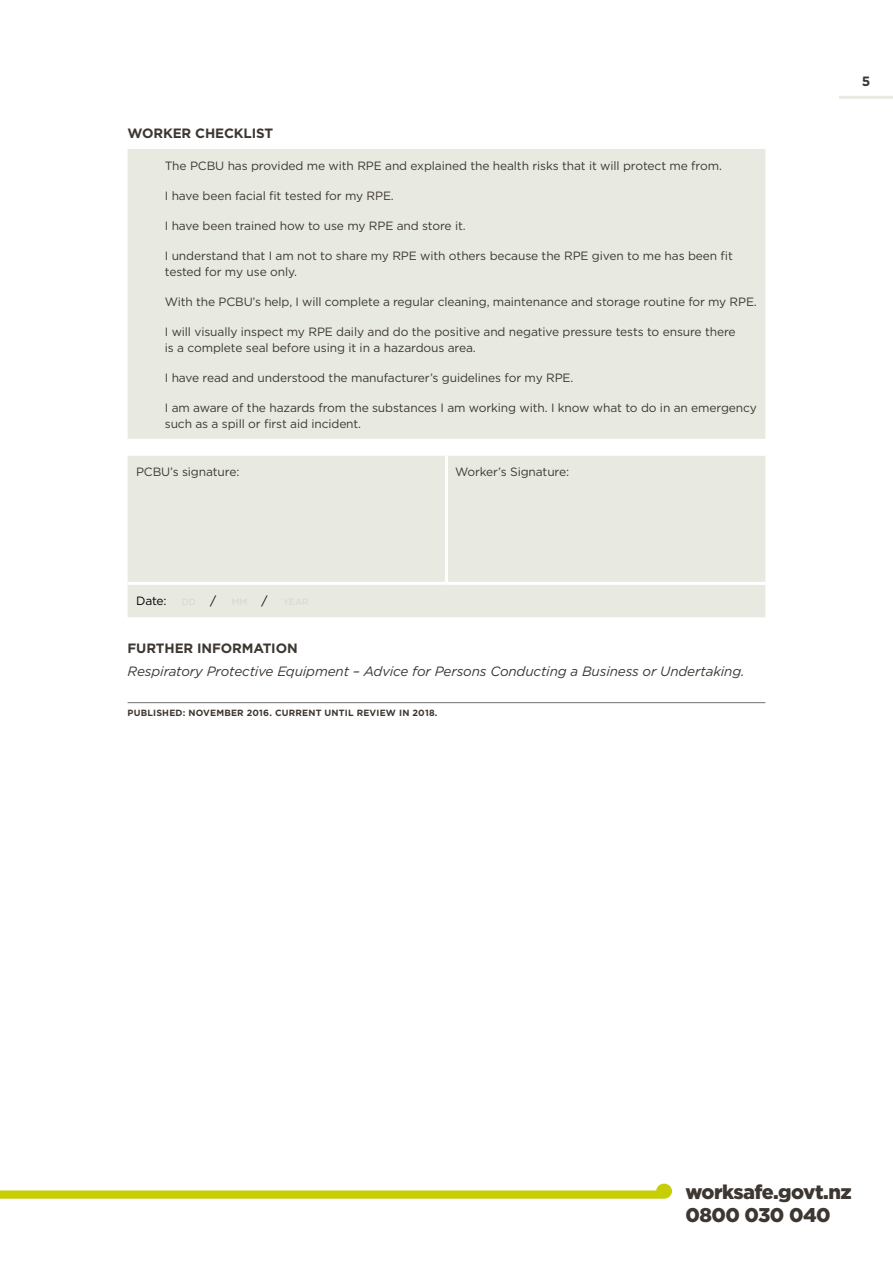
<style>
.page{position:relative;width:893px;height:1263px;background:#fff}
.page>*{position:absolute;margin:0;border:0;box-sizing:border-box;transform-origin:0 0}
.t1{font:900 19.95px/23px "Gotham";letter-spacing:-.025em;color:#3d3732}
.t2{font:italic 13.5px "Gotham";letter-spacing:-.01em;color:#3d3732}
.t3{font:700 13.5px "Gotham";letter-spacing:-.01em;color:#3d3732}
.t4{font:12px/16.5px "Gotham";letter-spacing:-.01em;color:#3d3732}
.t5{font:12px "Gotham";color:#000}
.t6{font:700 9px "Gotham";letter-spacing:.02em;color:#3d3732}
</style>
<div class="page">
<div style="left:656px;top:1183px;width:16px;height:16px;background:#c7ce05;border-radius:8px"></div>
<hr style="left:128px;top:702px;width:637px;height:1px;background:#75726f">
<div style="left:128px;top:149px;width:637px;height:290px;background:#e8eae2"></div>
<div style="left:128px;top:456px;width:637px;height:161px;background:#e8eae2"></div>
<hr style="left:445px;top:456px;width:3px;height:126px;background:#fff">
<hr style="left:128px;top:582px;width:318px;height:3px;background:#fff">
<hr style="left:446px;top:582px;width:319px;height:3px;background:#fff">
<hr style="left:839px;top:96px;width:54px;height:3px;background:#e8eae2">
<p class="t3" style="left:128px;top:125px;width:147px">WORKER CHECKLIST</p>
<p class="t4" style="left:165px;top:157px;width:559px">The PCBU has provided me with RPE and explained the health risks that it will protect me from.</p>
<p class="t4" style="left:165px;top:187px;width:231px">I have been facial fit tested for my RPE.</p>
<p class="t4" style="left:165px;top:217px;width:302px">I have been trained how to use my RPE and store it.</p>
<p class="t4" style="left:165px;top:247px;width:569px">I understand that I am not to share my RPE with others because the RPE given to me has been fit tested for my use only.</p>
<p class="t4" style="left:165px;top:293px;width:594px">With the PCBU’s help, I will complete a regular cleaning, maintenance and storage routine for my RPE.</p>
<p class="t4" style="left:165px;top:323px;width:572px">I will visually inspect my RPE daily and do the positive and negative pressure tests to ensure there is a complete seal before using it in a hazardous area.</p>
<p class="t4" style="left:165px;top:369px;width:410px">I have read and understood the manufacturer’s guidelines for my RPE.</p>
<p class="t4" style="left:165px;top:399px;width:594px">I am aware of the hazards from the substances I am working with. I know what to do in an emergency such as a spill or first aid incident.</p>
<p class="t4" style="left:136px;top:463px;width:105px">PCBU’s signature:</p>
<p class="t4" style="left:455px;top:463px;width:116px">Worker’s Signature:</p>
<p class="t5" style="left:136px;top:593px;width:32px">Date:</p>
<p class="t3" style="left:128px;top:639px;width:172px">FURTHER INFORMATION</p>
<p class="t2" style="left:128px;top:663px;width:619px">Respiratory Protective Equipment – Advice for Persons Conducting a Business or Undertaking.</p>
<p class="t6" style="left:128px;top:707px;width:76px">PUBLISHED: NOVEMBER</p>
<p class="t6" style="left:247px;top:707px;width:192px">2016. CURRENT UNTIL REVIEW IN 2018.</p>
<p class="t3" style="left:862px;top:72px;width:10px">5</p>
<h1 class="t1" style="left:685px;top:1180px;width:168px">worksafe.govt.nz<br>0800 030 040</h1>
</div>
